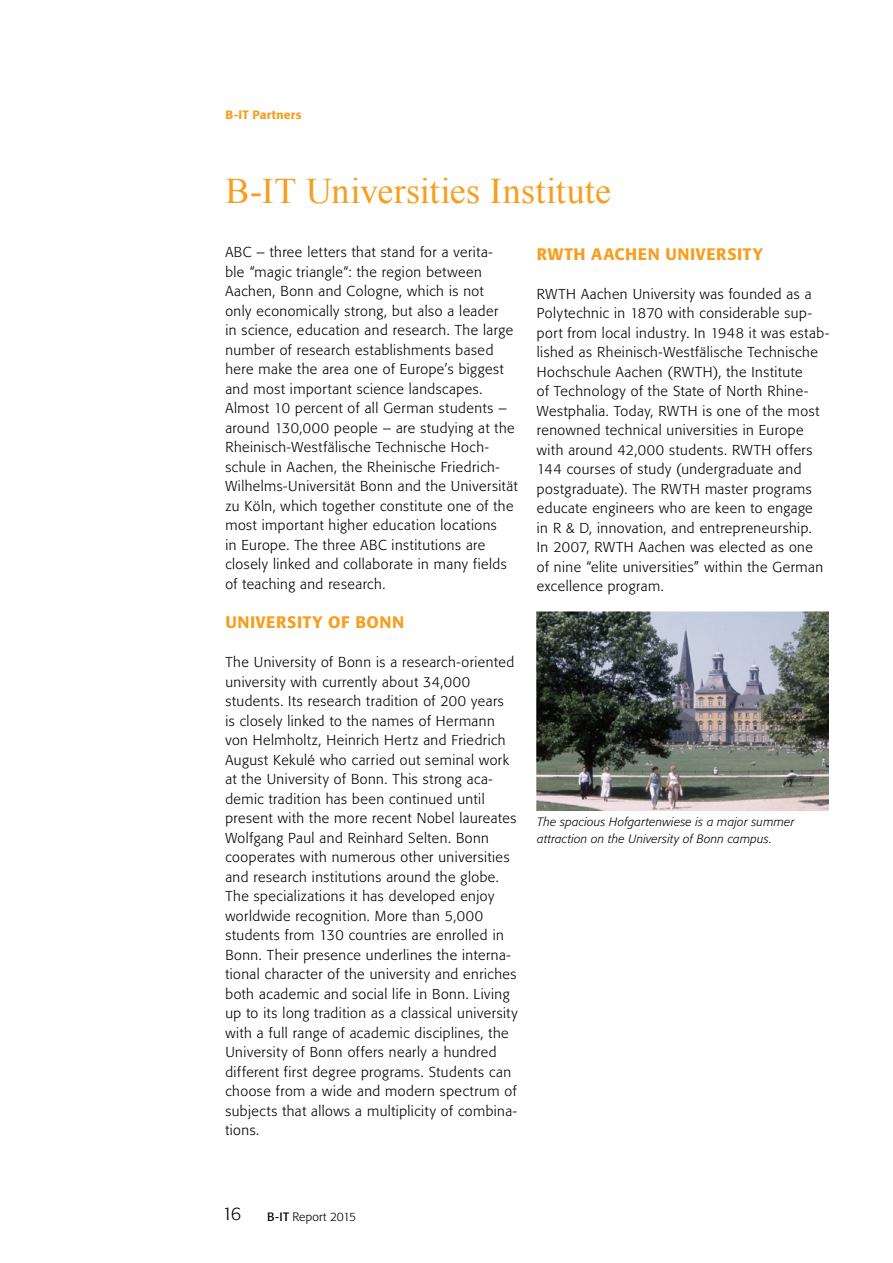
<style>
.page{position:relative;width:893px;height:1263px;background:#fff}
.page>*{position:absolute;margin:0;border:0;box-sizing:border-box;transform-origin:0 0}
.t1{font:36px "Times New Roman";letter-spacing:.01em;color:#f89d1c}
.t2{font:300 18px "Formata BQ";color:#000}
.t3{font:500 16.5px "Formata BQ";letter-spacing:.04em;color:#f89d1c}
.t4{font:300 14.25px/19.5px "Formata BQ";letter-spacing:.035em;color:#000}
.t5{font:italic 300 12px/16.5px "Formata BQ";letter-spacing:.02em;color:#000}
.t6{font:300 12px "Formata BQ";letter-spacing:.005em;color:#000}
.t7{font:500 12px "Formata BQ";letter-spacing:.02em;color:#f89d1c}
.s1{font-weight:400}
</style>
<div class="page">
<img style="left:537px;top:611px;width:292px;height:199px">
<p class="t7" style="left:225px;top:107px;width:78px">B-IT Partners</p>
<h1 class="t1" style="left:225px;top:167px;width:387px">B-IT Universities Institute</h1>
<p class="t4" style="left:225px;top:243px;width:294px">ABC – three letters that stand for a verita-<br>ble “magic triangle“: the region between Aachen, Bonn and Cologne, which is not<br>only economically strong, but also a leader<br>in science, education and research. The large number of research establishments based here make the area one of Europe’s biggest and most important science landscapes.<br>Almost 10 percent of all German students – around 130,000 people – are studying at the Rheinisch-Westfälische Technische Hoch&shy;schule in Aachen, the Rheinische Friedrich-Wilhelms-Universität Bonn and the Universität zu Köln, which together constitute one of the most important higher education locations<br>in Europe. The three ABC institutions are closely linked and collaborate in many fields of teaching and research.</p>
<p class="t3" style="left:225px;top:612px;width:180px">UNIVERSITY OF BONN</p>
<p class="t4" style="left:225px;top:653px;width:294px">The University of Bonn is a research-oriented university with currently about 34,000 students. Its research tradition of 200 years<br>is closely linked to the names of Hermann von Helmholtz, Heinrich Hertz and Friedrich August Kekulé who carried out seminal work at the University of Bonn. This strong aca&shy;demic tradition has been continued until present with the more recent Nobel laureates Wolfgang Paul and Reinhard Selten. Bonn cooperates with numerous other universities and research institutions around the globe.<br>The specializations it has developed enjoy worldwide recognition. More than 5,000 students from 130 countries are enrolled in Bonn. Their presence underlines the interna&shy;tional character of the university and enriches both academic and social life in Bonn. Living up to its long tradition as a classical university with a full range of academic disciplines, the University of Bonn offers nearly a hundred different first degree programs. Students can choose from a wide and modern spectrum of subjects that allows a multiplicity of combina&shy;tions.</p>
<p class="t3" style="left:537px;top:244px;width:227px">RWTH AACHEN UNIVERSITY</p>
<p class="t4" style="left:537px;top:284px;width:294px">RWTH Aachen University was founded as a Polytechnic in 1870 with considerable sup&shy;port from local industry. In 1948 it was estab&shy;lished as Rheinisch-Westfälische Technische Hochschule Aachen (RWTH), the Institute<br>of Technology of the State of North Rhine-Westphalia. Today, RWTH is one of the most renowned technical universities in Europe with around 42,000 students. RWTH offers 144 courses of study (undergraduate and postgraduate). The RWTH master programs educate engineers who are keen to engage<br>in R &amp; D, innovation, and entrepreneurship.<br>In 2007, RWTH Aachen was elected as one<br>of nine “elite universities” within the German excellence program.</p>
<p class="t5" style="left:537px;top:814px;width:259px">The spacious Hofgartenwiese is a major summer attraction on the University of Bonn campus.</p>
<p class="t2" style="left:222px;top:1203px;width:21px">16</p>
<p class="t6" style="left:267px;top:1209px;width:91px"><span class="s1">B-IT</span> Report 2015</p>
</div>
